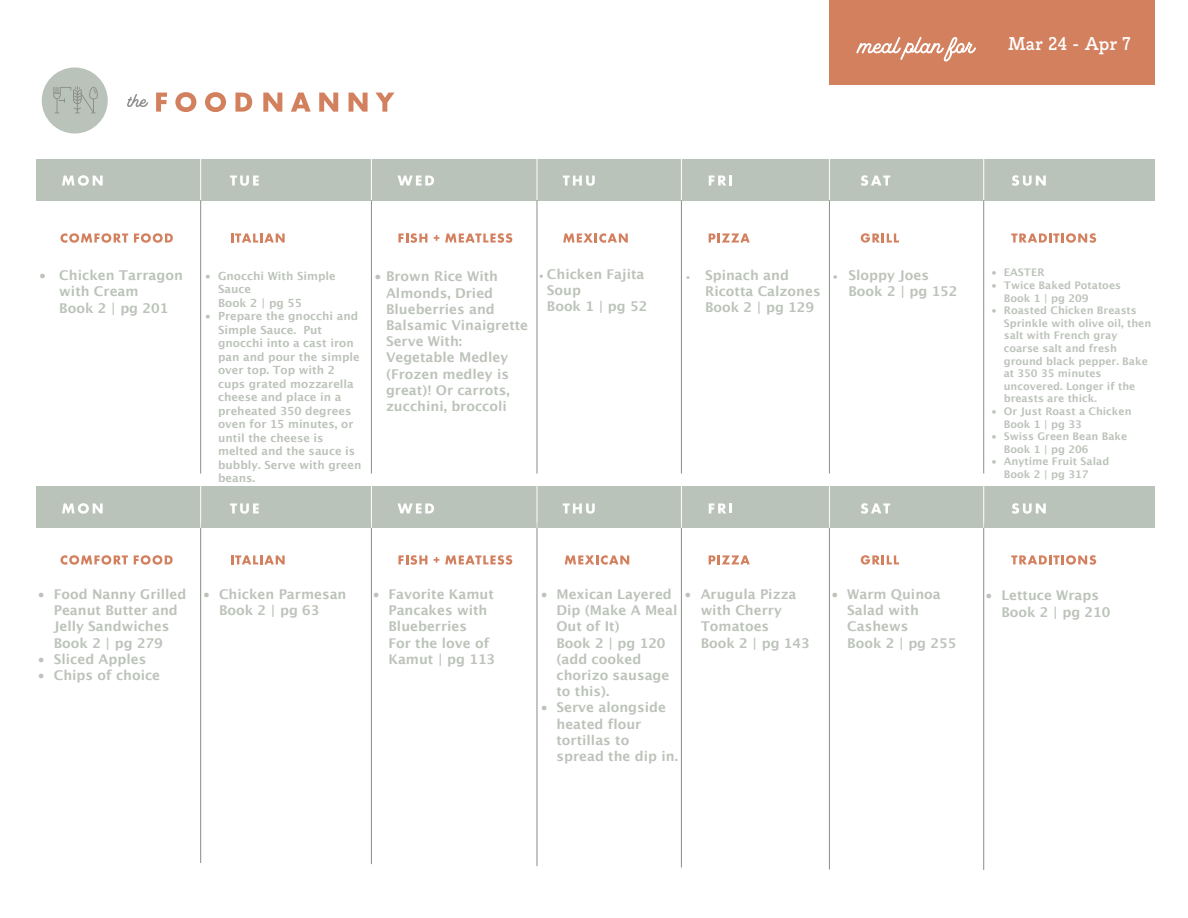
<style>
.page{position:relative;width:1188px;height:918px;background:#fff}
.page>*{position:absolute;margin:0;border:0;box-sizing:border-box;transform-origin:0 0}
.t1{font:700 18px "Rogliano";color:#fff}
.t2{font:700 13.5px/16.2px "Lucida Grande";color:#bcc3ba}
.t3{font:700 13.5px/16.2px "Lucida Grande";color:#bbc3b9}
.t4{font:700 11.25px/13.5px "Lucida Grande";color:#bcc3ba}
.t5{font:700 10.5px/12.6px "Lucida Grande";color:#bcc3ba}
.s1{font-weight:400}
.s2{font-weight:400;font-size:9.3px}
.s3{font-weight:400;font-size:8.25px}
.s4{font-weight:400;font-size:10.2px}
</style>
<div class="page">
<div style="left:36px;top:486px;width:1119px;height:42px;background:#bac3ba"></div>
<div style="left:829px;top:0;width:326px;height:84px;background:#d3805f"></div>
<div style="left:42px;top:67px;width:66px;height:67px;background:#bac3ba;border-radius:50%"></div>
<svg style="left:53px;top:86px;width:45px;height:27px"></svg>
<svg style="left:127px;top:94px;width:21px;height:13px"></svg>
<svg style="left:156px;top:93px;width:11px;height:19px"></svg>
<svg style="left:175px;top:92px;width:21px;height:20px"></svg>
<svg style="left:205px;top:92px;width:21px;height:20px"></svg>
<svg style="left:235px;top:93px;width:17px;height:19px"></svg>
<svg style="left:263px;top:93px;width:19px;height:19px"></svg>
<svg style="left:291px;top:93px;width:20px;height:19px"></svg>
<svg style="left:319px;top:93px;width:19px;height:19px"></svg>
<svg style="left:349px;top:93px;width:19px;height:19px"></svg>
<svg style="left:376px;top:93px;width:18px;height:19px"></svg>
<div style="left:36px;top:159px;width:1119px;height:42px;background:#bac3ba"></div>
<svg style="left:62px;top:175px;width:41px;height:11px"></svg>
<svg style="left:230px;top:176px;width:29px;height:10px"></svg>
<svg style="left:230px;top:503px;width:29px;height:11px"></svg>
<svg style="left:398px;top:176px;width:36px;height:10px"></svg>
<svg style="left:563px;top:176px;width:32px;height:10px"></svg>
<svg style="left:709px;top:176px;width:23px;height:10px"></svg>
<svg style="left:861px;top:175px;width:29px;height:11px"></svg>
<svg style="left:1012px;top:175px;width:34px;height:11px"></svg>
<svg style="left:60px;top:233px;width:68px;height:10px"></svg>
<svg style="left:134px;top:233px;width:39px;height:10px"></svg>
<svg style="left:231px;top:234px;width:54px;height:9px"></svg>
<svg style="left:398px;top:233px;width:29px;height:10px"></svg>
<svg style="left:434px;top:235px;width:5px;height:6px"></svg>
<svg style="left:445px;top:233px;width:67px;height:10px"></svg>
<svg style="left:563px;top:233px;width:65px;height:10px"></svg>
<svg style="left:709px;top:234px;width:41px;height:9px"></svg>
<svg style="left:861px;top:233px;width:38px;height:10px"></svg>
<svg style="left:1011px;top:233px;width:85px;height:10px"></svg>
<svg style="left:856px;top:36px;width:120px;height:26px"></svg>
<hr style="left:200px;top:201px;width:1px;height:273px;background:#8b8e8b">
<hr style="left:371px;top:201px;width:1px;height:273px;background:#8b8e8b">
<hr style="left:537px;top:201px;width:1px;height:273px;background:#8b8e8b">
<hr style="left:681px;top:201px;width:1px;height:273px;background:#8b8e8b">
<hr style="left:829px;top:201px;width:1px;height:273px;background:#8b8e8b">
<hr style="left:983px;top:201px;width:1px;height:273px;background:#8b8e8b">
<hr style="left:200px;top:156px;width:1px;height:44px;background:#fff">
<hr style="left:371px;top:156px;width:1px;height:44px;background:#fff">
<hr style="left:537px;top:156px;width:1px;height:44px;background:#fff">
<hr style="left:681px;top:156px;width:1px;height:44px;background:#fff">
<hr style="left:829px;top:156px;width:1px;height:44px;background:#fff">
<hr style="left:983px;top:156px;width:1px;height:44px;background:#fff">
<svg style="left:62px;top:503px;width:41px;height:11px"></svg>
<svg style="left:398px;top:503px;width:36px;height:10px"></svg>
<svg style="left:563px;top:503px;width:32px;height:11px"></svg>
<svg style="left:709px;top:503px;width:23px;height:10px"></svg>
<svg style="left:861px;top:503px;width:29px;height:11px"></svg>
<svg style="left:1012px;top:503px;width:34px;height:11px"></svg>
<svg style="left:60px;top:555px;width:68px;height:10px"></svg>
<svg style="left:134px;top:555px;width:39px;height:10px"></svg>
<svg style="left:231px;top:555px;width:54px;height:9px"></svg>
<svg style="left:398px;top:555px;width:29px;height:10px"></svg>
<svg style="left:434px;top:557px;width:5px;height:6px"></svg>
<svg style="left:445px;top:555px;width:67px;height:10px"></svg>
<svg style="left:565px;top:555px;width:64px;height:10px"></svg>
<svg style="left:709px;top:555px;width:41px;height:9px"></svg>
<svg style="left:861px;top:555px;width:38px;height:10px"></svg>
<svg style="left:1011px;top:555px;width:85px;height:10px"></svg>
<hr style="left:200px;top:522px;width:1px;height:341px;background:#8b8e8b">
<hr style="left:371px;top:522px;width:1px;height:342px;background:#8b8e8b">
<hr style="left:537px;top:522px;width:1px;height:344px;background:#8b8e8b">
<hr style="left:681px;top:522px;width:1px;height:346px;background:#8b8e8b">
<hr style="left:829px;top:522px;width:1px;height:348px;background:#8b8e8b">
<hr style="left:983px;top:522px;width:1px;height:348px;background:#8b8e8b">
<hr style="left:200px;top:484px;width:1px;height:44px;background:#fff">
<hr style="left:371px;top:484px;width:1px;height:44px;background:#fff">
<hr style="left:537px;top:484px;width:1px;height:44px;background:#fff">
<hr style="left:681px;top:484px;width:1px;height:44px;background:#fff">
<hr style="left:829px;top:484px;width:1px;height:44px;background:#fff">
<hr style="left:983px;top:484px;width:1px;height:44px;background:#fff">
<h1 class="t1" style="left:1008px;top:32px;width:124px">Mar 24 - Apr 7</h1>
<p class="t3" style="left:59px;top:268px;width:125px;text-indent:-20px"><span class="s1">•</span> Chicken Tarragon with Cream<br>Book 2 | pg 201</p>
<p class="t4" style="left:218px;top:269px;width:119px;text-indent:-13px"><span class="s1">•</span> Gnocchi With Simple<br>Sauce<br>Book 2 | pg 55</p>
<p class="t4" style="left:218px;top:310px;width:145px;text-indent:-13px"><span class="s1">•</span> Prepare the gnocchi and<br>Simple Sauce. Put gnocchi into a cast iron pan and pour the simple over top. Top with 2 cups grated mozzarella cheese and place in a preheated 350 degrees oven for 15 minutes, or until the cheese is melted and the sauce is bubbly. Serve with green beans.</p>
<p class="t2" style="left:386px;top:269px;width:144px;text-indent:-12px"><span class="s1">•</span> Brown Rice With<br>Almonds, Dried<br>Blueberries and<br>Balsamic Vinaigrette<br>Serve With:<br>Vegetable Medley (Frozen medley is great)! Or carrots, zucchini, broccoli</p>
<p class="t2" style="left:547px;top:267px;width:102px;text-indent:-8px"><span class="s2">•</span> Chicken Fajita<br>Soup<br>Book 1 | pg 52</p>
<p class="t2" style="left:705px;top:268px;width:117px;text-indent:-19px"><span class="s3">•</span> Spinach and<br>Ricotta Calzones<br>Book 2 | pg 129</p>
<p class="t2" style="left:848px;top:268px;width:111px;text-indent:-16px"><span class="s4">•</span> Sloppy Joes<br>Book 2 | pg 152</p>
<p class="t5" style="left:991px;top:267px;width:55px"><span class="s1">•</span> EASTER</p>
<p class="t5" style="left:1004px;top:279px;width:119px;text-indent:-12px"><span class="s1">•</span> Twice Baked Potatoes<br>Book 1 | pg 209</p>
<p class="t5" style="left:1004px;top:305px;width:149px;text-indent:-12px"><span class="s1">•</span> Roasted Chicken Breasts<br>Sprinkle with olive oil, then salt with French gray coarse salt and fresh ground black pepper. Bake at 350 35 minutes uncovered. Longer if the breasts are thick.</p>
<p class="t5" style="left:1004px;top:405px;width:129px;text-indent:-12px"><span class="s1">•</span> Or Just Roast a Chicken<br>Book 1 | pg 33</p>
<p class="t5" style="left:1004px;top:431px;width:125px;text-indent:-12px"><span class="s1">•</span> Swiss Green Bean Bake<br>Book 1 | pg 206</p>
<p class="t5" style="left:1004px;top:456px;width:107px;text-indent:-12px"><span class="s1">•</span> Anytime Fruit Salad<br>Book 2 | pg 317</p>
<p class="t2" style="left:38px;top:587px;width:150px;text-align:center"><span class="s1">•</span> Food Nanny Grilled<br>Peanut Butter and<br>Jelly Sandwiches<br>Book 2 | pg 279</p>
<p class="t2" style="left:38px;top:651px;width:110px"><span class="s1">•</span> Sliced Apples</p>
<p class="t2" style="left:38px;top:668px;width:124px"><span class="s1">•</span> Chips of choice</p>
<p class="t2" style="left:219px;top:587px;width:129px;text-indent:-16px"><span class="s1">•</span> Chicken Parmesan<br>Book 2 | pg 63</p>
<p class="t2" style="left:701px;top:587px;width:111px;text-indent:-17px"><span class="s1">•</span> Arugula Pizza with Cherry<br>Tomatoes<br>Book 2 | pg 143</p>
<p class="t2" style="left:1001px;top:588px;width:111px;text-indent:-16px"><span class="s1">•</span> Lettuce Wraps<br>Book 2 | pg 210</p>
<p class="t2" style="left:388px;top:587px;width:108px;text-indent:-16px"><span class="s1">•</span> Favorite Kamut<br>Pancakes with<br>Blueberries<br>For the love of<br>Kamut | pg 113</p>
<p class="t2" style="left:556px;top:587px;width:123px;text-indent:-16px"><span class="s1">•</span> Mexican Layered<br>Dip (Make A Meal<br>Out of It)<br>Book 2 | pg 120 (add cooked chorizo sausage to this).</p>
<p class="t2" style="left:556px;top:700px;width:123px;text-indent:-16px"><span class="s1">•</span> Serve alongside heated flour tortillas to spread the dip in.</p>
<p class="t2" style="left:847px;top:587px;width:111px;text-indent:-16px"><span class="s1">•</span> Warm Quinoa<br>Salad with<br>Cashews<br>Book 2 | pg 255</p>
</div>
